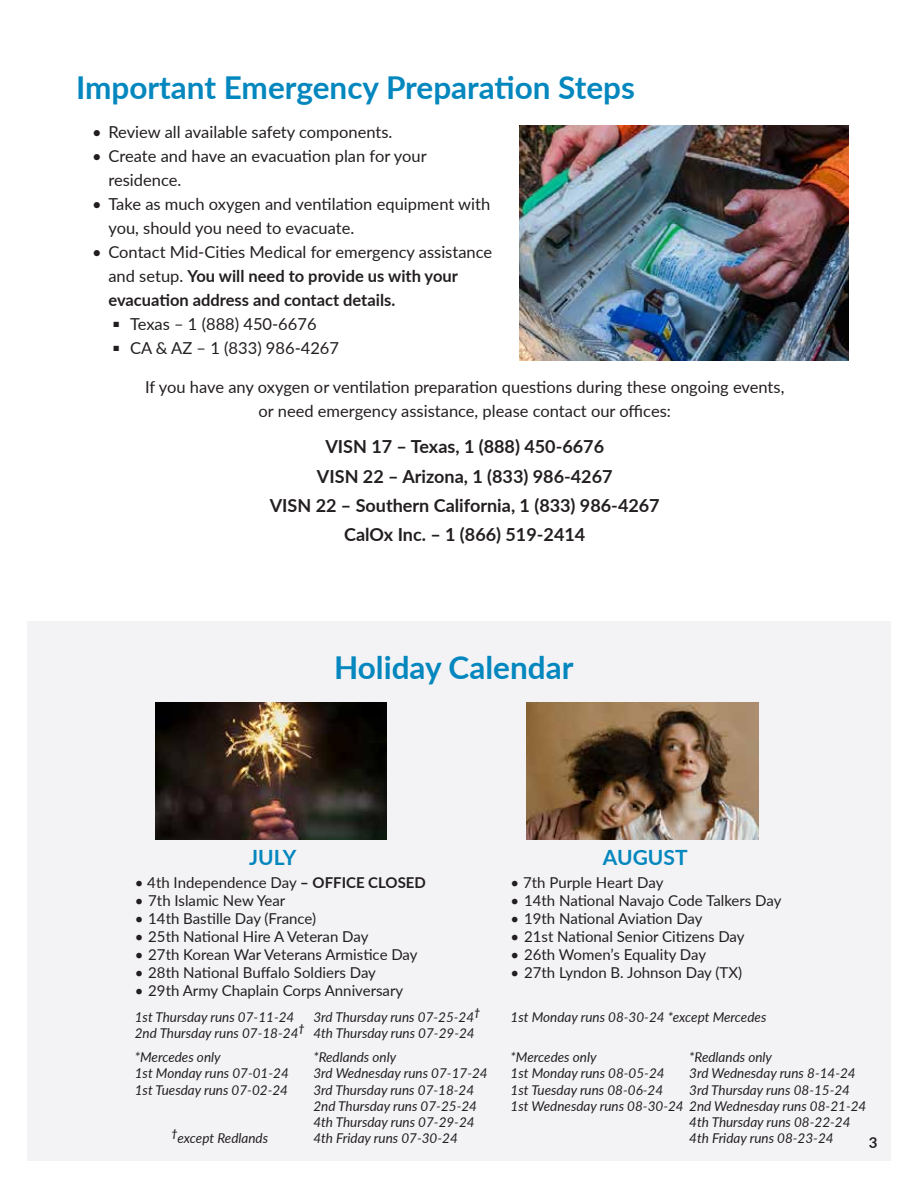
<style>
.page{position:relative;width:918px;height:1188px;background:#fff}
.page>*{position:absolute;margin:0;border:0;box-sizing:border-box;transform-origin:0 0}
.t1{font:700 31.5px "Lato";color:#0487be}
.t2{font:700 21px "Lato";color:#0487be}
.t3{font:700 18px/29.1px "Lato";color:#231f20;text-align:center}
.t4{font:16.5px/24px "Lato";color:#231f20}
.t5{font:700 16.5px/24px "Lato";color:#231f20}
.t6{font:15px "Lato";color:#231f20}
.t7{font:700 15px "Lato";color:#231f20}
.t8{font:italic 13.5px/16.2px "Lato";color:#231f20}
.s1{font-weight:400}
.s2{font-weight:700}
</style>
<div class="page">
<div style="left:27px;top:621px;width:863px;height:540px;background:#f3f3f5"></div>
<img style="left:155px;top:703px;width:232px;height:136px">
<img style="left:527px;top:703px;width:231px;height:136px">
<img style="left:520px;top:126px;width:329px;height:234px">
<h1 class="t1" style="left:76px;top:65px;width:560px">Important Emergency Preparation Steps</h1>
<p class="t4" style="left:92px;top:119px;width:302px">• Review all available safety components.</p>
<p class="t4" style="left:108px;top:143px;width:320px;text-indent:-16px">• Create and have an evacuation plan for your residence.</p>
<p class="t4" style="left:108px;top:191px;width:383px;text-indent:-16px">• Take as much oxygen and ventilation equipment with you, should you need to evacuate.</p>
<p class="t5" style="left:108px;top:239px;width:385px;text-indent:-16px"><span class="s1">• Contact Mid-Cities Medical for emergency assistance and setup.</span> You will need to provide us with your evacuation address and contact details.</p>
<p class="t4" style="left:113px;top:311px;width:205px">■ Texas – 1 (888) 450-6676</p>
<p class="t4" style="left:113px;top:335px;width:227px">■ CA &amp; AZ – 1 (833) 986-4267</p>
<p class="t4" style="left:145px;top:374px;width:641px;text-align:center">If you have any oxygen or ventilation preparation questions during these ongoing events, or need emergency assistance, please contact our offices:</p>
<h3 class="t3" style="left:270px;top:432px;width:391px">VISN 17 – Texas, 1 (888) 450-6676<br>VISN 22 – Arizona, 1 (833) 986-4267<br>VISN 22 – Southern California, 1 (833) 986-4267<br>CalOx Inc. – 1 (866) 519-2414</h3>
<h1 class="t1" style="left:334px;top:645px;width:241px">Holiday Calendar</h1>
<h2 class="t2" style="left:249px;top:842px;width:49px">JULY</h2>
<h2 class="t2" style="left:603px;top:842px;width:86px">AUGUST</h2>
<p class="t6" style="left:135px;top:872px;width:293px">• 4th Independence Day <span class="s2">– OFFICE CLOSED</span></p>
<p class="t6" style="left:135px;top:890px;width:152px">• 7th Islamic New Year</p>
<p class="t6" style="left:135px;top:908px;width:183px">• 14th Bastille Day (France)</p>
<p class="t6" style="left:135px;top:926px;width:235px">• 25th National Hire A Veteran Day</p>
<p class="t6" style="left:135px;top:944px;width:284px">• 27th Korean War Veterans Armistice Day</p>
<p class="t6" style="left:135px;top:962px;width:243px">• 28th National Buffalo Soldiers Day</p>
<p class="t6" style="left:135px;top:980px;width:270px">• 29th Army Chaplain Corps Anniversary</p>
<p class="t8" style="left:135px;top:1008px;width:171px">1st Thursday runs 07-11-24<br>2nd Thursday runs 07-18-24<sup>†</sup></p>
<p class="t8" style="left:313px;top:1008px;width:169px">3rd Thursday runs 07-25-24<sup>†<br></sup>4th Thursday runs 07-29-24</p>
<p class="t8" style="left:135px;top:1049px;width:156px">*Mercedes only<br>1st Monday runs 07-01-24<br>1st Tuesday runs 07-02-24</p>
<p class="t8" style="left:313px;top:1049px;width:176px">*Redlands only<br>3rd Wednesday runs 07-17-24<br>3rd Thursday runs 07-18-24<br>2nd Thursday runs 07-25-24<br>4th Thursday runs 07-29-24<br>4th Friday runs 07-30-24</p>
<p class="t8" style="left:171px;top:1129px;width:98px"><sup>†</sup>except Redlands</p>
<p class="t6" style="left:511px;top:872px;width:154px">• 7th Purple Heart Day</p>
<p class="t6" style="left:511px;top:890px;width:272px">• 14th National Navajo Code Talkers Day</p>
<p class="t6" style="left:511px;top:908px;width:193px">• 19th National Aviation Day</p>
<p class="t6" style="left:511px;top:926px;width:235px">• 21st National Senior Citizens Day</p>
<p class="t6" style="left:511px;top:944px;width:197px">• 26th Women’s Equality Day</p>
<p class="t6" style="left:511px;top:962px;width:233px">• 27th Lyndon B. Johnson Day (TX)</p>
<p class="t8" style="left:511px;top:1008px;width:257px">1st Monday runs 08-30-24 *except Mercedes</p>
<p class="t8" style="left:511px;top:1049px;width:357px">*Mercedes only<br>1st Monday runs 08-05-24<br>1st Tuesday runs 08-06-24<br>1st Wednesday runs 08-30-24 2nd Wednesday runs 08-21-24</p>
<p class="t8" style="left:689px;top:1049px;width:168px">*Redlands only<br>3rd Wednesday runs 8-14-24<br>3rd Thursday runs 08-15-24</p>
<p class="t8" style="left:689px;top:1113px;width:163px">4th Thursday runs 08-22-24<br>4th Friday runs 08-23-24</p>
<p class="t7" style="left:869px;top:1131px;width:10px">3</p>
</div>
